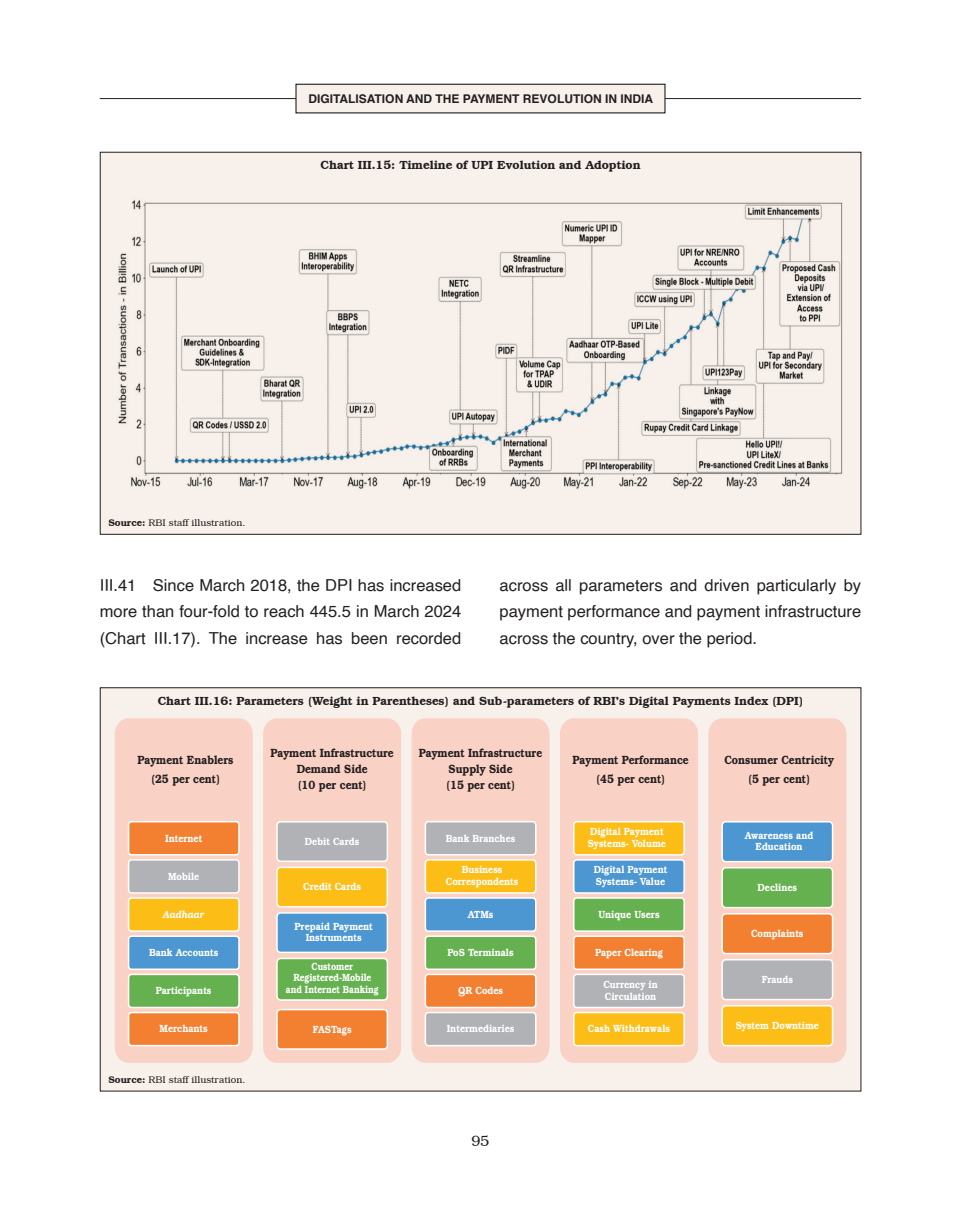
<style>
.page{position:relative;width:961px;height:1231px;background:#fff}
.page>*{position:absolute;margin:0;border:0;box-sizing:border-box;transform-origin:0 0}
.t1{font:16.5px/26.4px "Helvetica";color:#231f20;text-align:justify}
.t2{font:300 15px "Bookman IT Cby BT";color:#231f20}
.t3{font:600 12px/15.9px "Bookman IT Cby BT";color:#231f20;text-align:center;scale:.88 1}
.t4{font:600 12px "Bookman IT Cby BT";color:#231f20}
.t5{font:700 12px "Helvetica";color:#231f20}
.t6{font:600 10.5px/11.7px "Bookman IT Cby BT";color:#fff;text-align:center;scale:.88 1}
.t7{font:600 10.5px/11.2px "Bookman IT Cby BT";color:#fff;text-align:center;scale:.83 1}
.t8{font:italic 600 10.5px "Bookman IT Cby BT";color:#fff;scale:.88 1}
.t9{font:300 9.75px "Bookman IT Cby BT";color:#231f20}
.s1{font-weight:600}
</style>
<div class="page">
<hr style="left:100px;top:98px;width:761px;height:1px;background:#231f20">
<div style="left:296px;top:84px;width:369px;height:29px;background:#f8f1eb"></div>
<div style="left:295px;top:84px;width:370px;height:29px;border:1px solid #231f20"></div>
<div style="left:100px;top:152px;width:761px;height:382px;background:#f8f1eb"></div>
<div style="left:100px;top:687px;width:761px;height:404px;background:#f8f1eb"></div>
<img style="left:118px;top:200px;width:725px;height:289px">
<div style="left:115px;top:718px;width:138px;height:344px;background:#fad2c5"></div>
<div style="left:129px;top:821px;width:110px;height:33px;background:#f38031;border-radius:3px"></div>
<div style="left:128px;top:821px;width:112px;height:34px;border:2px solid #fff;border-radius:3px"></div>
<div style="left:129px;top:860px;width:110px;height:33px;background:#b1b2b6;border-radius:3px"></div>
<div style="left:128px;top:859px;width:112px;height:34px;border:2px solid #fff;border-radius:3px"></div>
<div style="left:129px;top:898px;width:110px;height:33px;background:#fdbd17;border-radius:3px"></div>
<div style="left:128px;top:897px;width:112px;height:35px;border:2px solid #fff;border-radius:3px"></div>
<div style="left:129px;top:936px;width:110px;height:33px;background:#4c96d1;border-radius:3px"></div>
<div style="left:128px;top:935px;width:112px;height:35px;border:2px solid #fff;border-radius:3px"></div>
<div style="left:129px;top:974px;width:110px;height:33px;background:#66b14f;border-radius:3px"></div>
<div style="left:128px;top:973px;width:112px;height:35px;border:2px solid #fff;border-radius:3px"></div>
<div style="left:129px;top:1012px;width:110px;height:33px;background:#f38031;border-radius:3px"></div>
<div style="left:128px;top:1011px;width:112px;height:35px;border:2px solid #fff;border-radius:3px"></div>
<div style="left:263px;top:718px;width:138px;height:344px;background:#fad2c5"></div>
<div style="left:277px;top:821px;width:110px;height:40px;background:#b1b2b6;border-radius:4px"></div>
<div style="left:276px;top:821px;width:112px;height:41px;border:2px solid #fff;border-radius:4px"></div>
<div style="left:277px;top:867px;width:110px;height:39px;background:#fdbd17;border-radius:4px"></div>
<div style="left:276px;top:866px;width:112px;height:41px;border:2px solid #fff;border-radius:4px"></div>
<div style="left:277px;top:913px;width:110px;height:39px;background:#4c96d1;border-radius:4px"></div>
<div style="left:276px;top:912px;width:112px;height:41px;border:2px solid #fff;border-radius:4px"></div>
<div style="left:277px;top:958px;width:110px;height:42px;background:#66b14f;border-radius:4px"></div>
<div style="left:276px;top:957px;width:112px;height:43px;border:2px solid #fff;border-radius:4px"></div>
<div style="left:277px;top:1009px;width:110px;height:40px;background:#f38031;border-radius:4px"></div>
<div style="left:276px;top:1008px;width:112px;height:41px;border:2px solid #fff;border-radius:4px"></div>
<svg style="left:411px;top:718px;width:138px;height:344px;background:#f9d3c6"></svg>
<div style="left:425px;top:821px;width:111px;height:33px;background:#b1b2b6;border-radius:3px"></div>
<div style="left:424px;top:821px;width:112px;height:34px;border:2px solid #fff;border-radius:3px"></div>
<div style="left:425px;top:860px;width:111px;height:33px;background:#fdbd17;border-radius:3px"></div>
<div style="left:424px;top:859px;width:112px;height:34px;border:2px solid #fff;border-radius:3px"></div>
<div style="left:425px;top:898px;width:111px;height:33px;background:#4c96d1;border-radius:3px"></div>
<div style="left:424px;top:897px;width:112px;height:35px;border:2px solid #fff;border-radius:3px"></div>
<div style="left:425px;top:936px;width:111px;height:33px;background:#66b14f;border-radius:3px"></div>
<div style="left:424px;top:935px;width:112px;height:35px;border:2px solid #fff;border-radius:3px"></div>
<div style="left:425px;top:974px;width:111px;height:33px;background:#f38031;border-radius:3px"></div>
<div style="left:424px;top:973px;width:112px;height:35px;border:2px solid #fff;border-radius:3px"></div>
<div style="left:425px;top:1012px;width:111px;height:33px;background:#b1b2b6;border-radius:3px"></div>
<div style="left:424px;top:1011px;width:112px;height:35px;border:2px solid #fff;border-radius:3px"></div>
<div style="left:560px;top:718px;width:138px;height:344px;background:#fad2c5"></div>
<div style="left:573px;top:821px;width:111px;height:33px;background:#fdbd17;border-radius:3px"></div>
<div style="left:573px;top:821px;width:112px;height:34px;border:2px solid #fff;border-radius:3px"></div>
<div style="left:573px;top:860px;width:111px;height:33px;background:#4c96d1;border-radius:3px"></div>
<div style="left:573px;top:859px;width:112px;height:34px;border:2px solid #fff;border-radius:3px"></div>
<div style="left:573px;top:898px;width:111px;height:33px;background:#66b14f;border-radius:3px"></div>
<div style="left:573px;top:897px;width:112px;height:35px;border:2px solid #fff;border-radius:3px"></div>
<div style="left:573px;top:936px;width:111px;height:33px;background:#f38031;border-radius:3px"></div>
<div style="left:573px;top:935px;width:112px;height:35px;border:2px solid #fff;border-radius:3px"></div>
<div style="left:573px;top:974px;width:111px;height:33px;background:#b1b2b6;border-radius:3px"></div>
<div style="left:573px;top:973px;width:112px;height:35px;border:2px solid #fff;border-radius:3px"></div>
<div style="left:573px;top:1012px;width:111px;height:33px;background:#fdbd17;border-radius:3px"></div>
<div style="left:573px;top:1011px;width:112px;height:35px;border:2px solid #fff;border-radius:3px"></div>
<svg style="left:708px;top:718px;width:138px;height:344px;background:#f9d3c6"></svg>
<div style="left:722px;top:821px;width:110px;height:40px;background:#4c96d1;border-radius:4px"></div>
<div style="left:721px;top:821px;width:112px;height:41px;border:2px solid #fff;border-radius:4px"></div>
<div style="left:722px;top:867px;width:110px;height:40px;background:#66b14f;border-radius:4px"></div>
<div style="left:721px;top:867px;width:112px;height:41px;border:2px solid #fff;border-radius:4px"></div>
<div style="left:722px;top:913px;width:110px;height:40px;background:#f38031;border-radius:4px"></div>
<div style="left:721px;top:913px;width:112px;height:41px;border:2px solid #fff;border-radius:4px"></div>
<div style="left:722px;top:959px;width:110px;height:40px;background:#b1b2b6;border-radius:4px"></div>
<div style="left:721px;top:959px;width:112px;height:41px;border:2px solid #fff;border-radius:4px"></div>
<div style="left:722px;top:1005px;width:110px;height:40px;background:#fdbd17;border-radius:4px"></div>
<div style="left:721px;top:1005px;width:112px;height:41px;border:2px solid #fff;border-radius:4px"></div>
<p class="t5" style="left:308px;top:89px;width:346px">DIGITALISATION AND THE PAYMENT REVOLUTION IN INDIA</p>
<p class="t4" style="left:320px;top:158px;width:321px">Chart III.15: Timeline of UPI Evolution and Adoption</p>
<p class="t9" style="left:108px;top:517px;width:138px"><span class="s1">Source:</span> RBI staff illustration.</p>
<h1 class="t1" style="left:100px;top:572px;width:363px">III.41 Since March 2018, the DPI has increased more than four-fold to reach 445.5 in March 2024 (Chart III.17). The increase has been recorded</h1>
<h1 class="t1" style="left:499px;top:572px;width:363px">across all parameters and driven particularly by payment performance and payment infrastructure across the country, over the period.</h1>
<p class="t4" style="left:158px;top:693px;width:647px">Chart III.16: Parameters (Weight in Parentheses) and Sub-parameters of RBI’s Digital Payments Index (DPI)</p>
<p class="t3" style="left:137px;top:751px;width:110px;line-height:18.6px">Payment Enablers (25 per cent)</p>
<p class="t6" style="left:165px;top:833px;width:44px">Internet</p>
<p class="t6" style="left:168px;top:871px;width:37px">Mobile</p>
<p class="t8" style="left:163px;top:908px;width:48px">Aadhaar</p>
<p class="t6" style="left:149px;top:947px;width:80px">Bank Accounts</p>
<p class="t6" style="left:156px;top:986px;width:65px">Participants</p>
<p class="t6" style="left:160px;top:1024px;width:56px">Merchants</p>
<p class="t9" style="left:108px;top:1073px;width:138px"><span class="s1">Source:</span> RBI staff illustration.</p>
<p class="t3" style="left:270px;top:746px;width:142px">Payment Infrastructure<br>Demand Side<br>(10 per cent)</p>
<p class="t6" style="left:305px;top:836px;width:63px">Debit Cards</p>
<p class="t6" style="left:303px;top:882px;width:67px">Credit Cards</p>
<p class="t6" style="left:294px;top:921px;width:91px">Prepaid Payment<br>Instruments</p>
<p class="t7" style="left:286px;top:961px;width:113px">Customer<br>Registered-Mobile and Internet Banking</p>
<p class="t6" style="left:313px;top:1024px;width:46px">FASTags</p>
<p class="t3" style="left:419px;top:746px;width:142px">Payment Infrastructure<br>Supply Side<br>(15 per cent)</p>
<p class="t6" style="left:446px;top:833px;width:81px">Bank Branches</p>
<p class="t6" style="left:446px;top:865px;width:84px">Business<br>Correspondents</p>
<p class="t6" style="left:467px;top:909px;width:31px">ATMs</p>
<p class="t6" style="left:447px;top:947px;width:77px">PoS Terminals</p>
<p class="t6" style="left:458px;top:986px;width:53px">QR Codes</p>
<p class="t6" style="left:447px;top:1024px;width:78px">Intermediaries</p>
<h2 class="t2" style="left:471px;top:1132px;width:20px">95</h2>
<p class="t3" style="left:572px;top:751px;width:133px;line-height:18.6px">Payment Performance (45 per cent)</p>
<p class="t6" style="left:587px;top:826px;width:90px;text-align:left">Digital Payment<br>Systems- Volume</p>
<p class="t6" style="left:593px;top:865px;width:85px;text-align:left">Digital Payment<br>Systems- Value</p>
<p class="t6" style="left:598px;top:909px;width:71px">Unique Users</p>
<p class="t6" style="left:595px;top:947px;width:78px">Paper Clearing</p>
<p class="t6" style="left:603px;top:979px;width:63px;text-align:left">Currency in<br>Circulation</p>
<p class="t6" style="left:588px;top:1024px;width:95px">Cash Withdrawals</p>
<p class="t3" style="left:724px;top:751px;width:126px;line-height:18.6px">Consumer Centricity (5 per cent)</p>
<p class="t6" style="left:744px;top:830px;width:79px">Awareness and<br>Education</p>
<p class="t6" style="left:757px;top:882px;width:46px">Declines</p>
<p class="t6" style="left:751px;top:928px;width:61px">Complaints</p>
<p class="t6" style="left:761px;top:974px;width:37px">Frauds</p>
<p class="t6" style="left:735px;top:1020px;width:96px">System Downtime</p>
</div>
